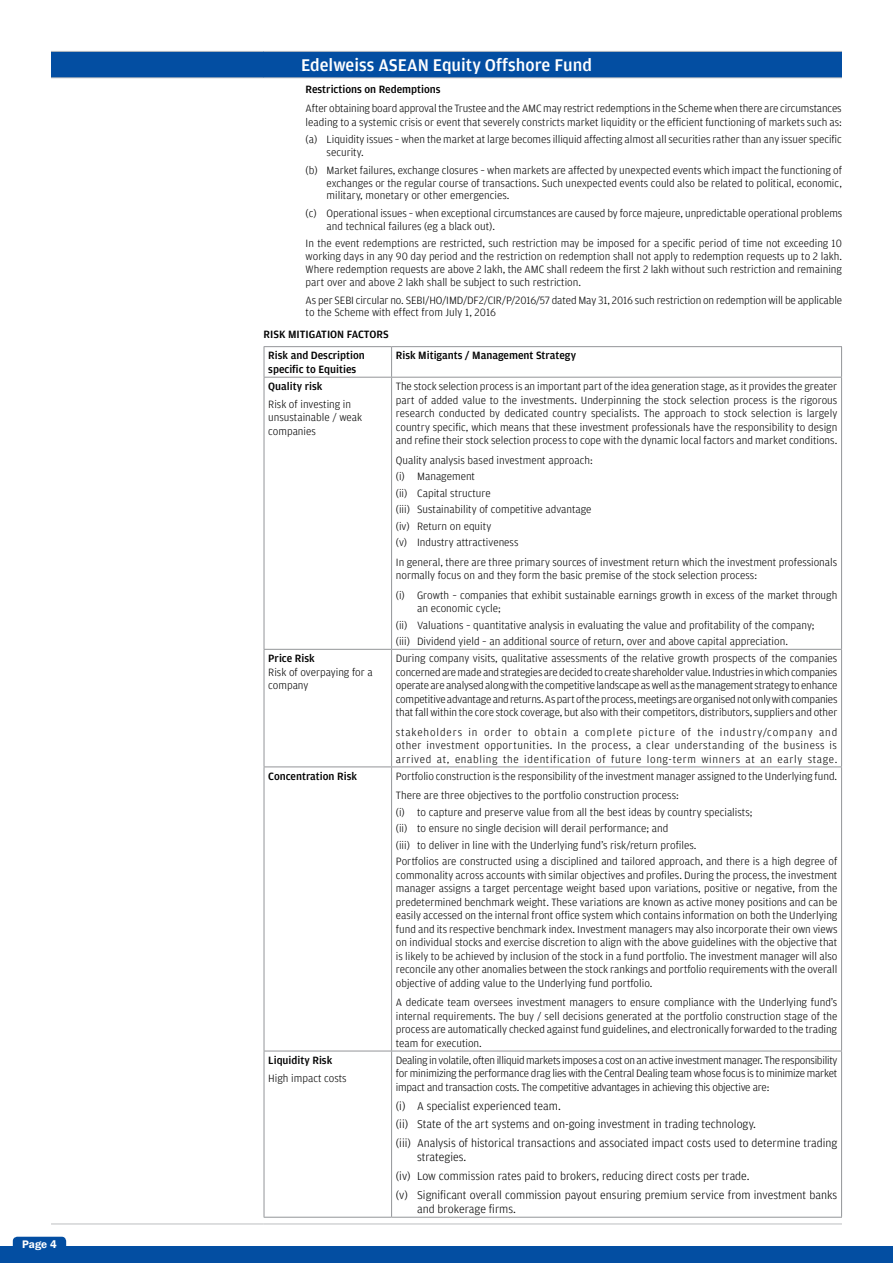
<style>
.page{position:relative;width:893px;height:1263px;background:#fff}
.page>*{position:absolute;margin:0;border:0;box-sizing:border-box;transform-origin:0 0}
.t1{font:500 18px "Amplitude";color:#fff}
.t2{font:300 12px/18.6px "Amplitude";color:#000}
.t3{font:300 11.25px/13.5px "Amplitude";color:#000}
.t4{font:500 11.25px/21.6px "Amplitude";color:#000}
.t5{font:600 11.25px "Franklin Gothic";color:#fff}
</style>
<div class="page">
<div style="left:0;top:1246px;width:893px;height:17px;background:#034ea2"></div>
<div style="left:13px;top:1237px;width:53px;height:14px;background:#034ea2;border-radius:4px"></div>
<div style="left:51px;top:51px;width:791px;height:27px;background:#034ea2"></div>
<hr style="left:51px;top:1223px;width:213px;height:1px;background:#bcbec0">
<hr style="left:264px;top:1223px;width:578px;height:1px;background:#bcbec0">
<hr style="left:51px;top:51px;width:213px;height:1px;background:#bcbec0">
<hr style="left:264px;top:51px;width:578px;height:1px;background:#bcbec0">
<hr style="left:51px;top:77px;width:213px;height:1px;background:#bcbec0">
<hr style="left:264px;top:77px;width:578px;height:1px;background:#bcbec0">
<hr style="left:264px;top:346px;width:128px;height:1px;background:#939598">
<hr style="left:264px;top:347px;width:1px;height:30px;background:#939598">
<hr style="left:392px;top:346px;width:450px;height:1px;background:#939598">
<hr style="left:391px;top:347px;width:1px;height:30px;background:#939598">
<hr style="left:841px;top:347px;width:1px;height:30px;background:#939598">
<hr style="left:264px;top:377px;width:128px;height:1px;background:#939598">
<hr style="left:264px;top:378px;width:1px;height:271px;background:#939598">
<hr style="left:392px;top:377px;width:450px;height:1px;background:#939598">
<hr style="left:391px;top:378px;width:1px;height:271px;background:#939598">
<hr style="left:841px;top:378px;width:1px;height:271px;background:#939598">
<hr style="left:264px;top:649px;width:128px;height:1px;background:#939598">
<hr style="left:264px;top:650px;width:1px;height:116px;background:#939598">
<hr style="left:392px;top:649px;width:450px;height:1px;background:#939598">
<hr style="left:391px;top:650px;width:1px;height:116px;background:#939598">
<hr style="left:841px;top:650px;width:1px;height:116px;background:#939598">
<hr style="left:264px;top:766px;width:128px;height:1px;background:#939598">
<hr style="left:264px;top:767px;width:1px;height:284px;background:#939598">
<hr style="left:392px;top:766px;width:450px;height:1px;background:#939598">
<hr style="left:391px;top:767px;width:1px;height:284px;background:#939598">
<hr style="left:841px;top:767px;width:1px;height:284px;background:#939598">
<hr style="left:264px;top:1051px;width:128px;height:1px;background:#939598">
<hr style="left:264px;top:1051px;width:1px;height:166px;background:#939598">
<hr style="left:392px;top:1051px;width:450px;height:1px;background:#939598">
<hr style="left:391px;top:1051px;width:1px;height:166px;background:#939598">
<hr style="left:841px;top:1051px;width:1px;height:166px;background:#939598">
<hr style="left:264px;top:1217px;width:128px;height:1px;background:#939598">
<hr style="left:392px;top:1217px;width:450px;height:1px;background:#939598">
<p class="t5" style="left:22px;top:1237px;width:36px">Page 4</p>
<h1 class="t1" style="left:301px;top:55px;width:292px">Edelweiss ASEAN Equity Offshore Fund</h1>
<p class="t4" style="left:306px;top:78px;width:136px">Restrictions on Redemptions</p>
<p class="t3" style="left:306px;top:101px;width:538px;line-height:14.2px">After obtaining board approval the Trustee and the AMC may restrict redemptions in the Scheme when there are circumstances leading to a systemic crisis or event that severely constricts market liquidity or the efficient functioning of markets such as:</p>
<p class="t3" style="left:327px;top:133px;width:517px;line-height:12.9px;text-indent:-21px">(a) Liquidity issues – when the market at large becomes illiquid affecting almost all securities rather than any issuer specific security.</p>
<p class="t3" style="left:327px;top:163px;width:517px;line-height:12.9px;text-align:justify;text-indent:-21px">(b) Market failures, exchange closures – when markets are affected by unexpected events which impact the functioning of exchanges or the regular course of transactions. Such unexpected events could also be related to political, economic, military, monetary or other emergencies.</p>
<p class="t3" style="left:327px;top:207px;width:517px;line-height:12.9px;text-indent:-21px">(c) Operational issues – when exceptional circumstances are caused by force majeure, unpredictable operational problems and technical failures (eg a black out).</p>
<p class="t3" style="left:306px;top:237px;width:538px;line-height:12.9px;text-align:justify">In the event redemptions are restricted, such restriction may be imposed for a specific period of time not exceeding 10 working days in any 90 day period and the restriction on redemption shall not apply to redemption requests up to 2 lakh.<br>Where redemption requests are above 2 lakh, the AMC shall redeem the first 2 lakh without such restriction and remaining part over and above 2 lakh shall be subject to such restriction.</p>
<p class="t3" style="left:306px;top:293px;width:538px;line-height:12.9px">As per SEBI circular no. SEBI/HO/IMD/DF2/CIR/P/2016/57 dated May 31, 2016 such restriction on redemption will be applicable to the Scheme with effect from July 1, 2016</p>
<p class="t4" style="left:268px;top:323px;width:122px;text-indent:-5px">RISK MITIGATION FACTORS<br>Risk and Description</p>
<p class="t4" style="left:268px;top:358px;width:90px">specific to Equities</p>
<p class="t4" style="left:396px;top:345px;width:182px">Risk Mitigants / Management Strategy</p>
<p class="t4" style="left:268px;top:376px;width:56px">Quality risk</p>
<p class="t3" style="left:268px;top:397px;width:95px">Risk of investing in unsustainable / weak companies</p>
<p class="t4" style="left:268px;top:648px;width:48px">Price Risk</p>
<p class="t3" style="left:268px;top:665px;width:106px">Risk of overpaying for a company</p>
<p class="t3" style="left:396px;top:380px;width:443px;text-align:justify">The stock selection process is an important part of the idea generation stage, as it provides the greater part of added value to the investments. Underpinning the stock selection process is the rigorous research conducted by dedicated country specialists. The approach to stock selection is largely country specific, which means that these investment professionals have the responsibility to design and refine their stock selection process to cope with the dynamic local factors and market conditions.</p>
<p class="t3" style="left:396px;top:452px;width:198px;line-height:16.5px">Quality analysis based investment approach: (i) Management<br>(ii) Capital structure<br>(iii) Sustainability of competitive advantage (iv) Return on equity<br>(v) Industry attractiveness</p>
<p class="t3" style="left:396px;top:555px;width:443px">In general, there are three primary sources of investment return which the investment professionals normally focus on and they form the basic premise of the stock selection process:</p>
<p class="t3" style="left:417px;top:588px;width:422px;text-indent:-21px">(i) Growth – companies that exhibit sustainable earnings growth in excess of the market through an economic cycle;</p>
<p class="t3" style="left:396px;top:617px;width:420px;line-height:16.5px">(ii) Valuations – quantitative analysis in evaluating the value and profitability of the company; (iii) Dividend yield – an additional source of return, over and above capital appreciation.</p>
<p class="t3" style="left:396px;top:652px;width:443px;text-align:justify">During company visits, qualitative assessments of the relative growth prospects of the companies concerned are made and strategies are decided to create shareholder value. Industries in which companies operate are analysed along with the competitive landscape as well as the management strategy to enhance competitive advantage and returns. As part of the process, meetings are organised not only with companies that fall within the core stock coverage, but also with their competitors, distributors, suppliers and other</p>
<p class="t3" style="left:396px;top:725px;width:443px;text-align:justify">stakeholders in order to obtain a complete picture of the industry/company and other investment opportunities. In the process, a clear understanding of the business is arrived at, enabling the identification of future long-term winners at an early stage.</p>
<p class="t4" style="left:268px;top:765px;width:90px">Concentration Risk</p>
<p class="t3" style="left:396px;top:766px;width:443px;line-height:19.5px">Portfolio construction is the responsibility of the investment manager assigned to the Underlying fund.<br>There are three objectives to the portfolio construction process:</p>
<p class="t3" style="left:396px;top:804px;width:443px;line-height:16.5px">(i) to capture and preserve value from all the best ideas by country specialists;<br>(ii) to ensure no single decision will derail performance; and<br>(iii) to deliver in line with the Underlying fund’s risk/return profiles.<br>Portfolios are constructed using a disciplined and tailored approach, and there is a high degree of</p>
<p class="t3" style="left:396px;top:868px;width:443px;text-align:justify">commonality across accounts with similar objectives and profiles. During the process, the investment manager assigns a target percentage weight based upon variations, positive or negative, from the predetermined benchmark weight. These variations are known as active money positions and can be easily accessed on the internal front office system which contains information on both the Underlying fund and its respective benchmark index. Investment managers may also incorporate their own views on individual stocks and exercise discretion to align with the above guidelines with the objective that is likely to be achieved by inclusion of the stock in a fund portfolio. The investment manager will also reconcile any other anomalies between the stock rankings and portfolio requirements with the overall objective of adding value to the Underlying fund portfolio.</p>
<p class="t3" style="left:396px;top:996px;width:443px;text-align:justify">A dedicate team oversees investment managers to ensure compliance with the Underlying fund’s internal requirements. The buy / sell decisions generated at the portfolio construction stage of the process are automatically checked against fund guidelines, and electronically forwarded to the trading team for execution.</p>
<p class="t4" style="left:268px;top:1049px;width:66px">Liquidity Risk</p>
<p class="t3" style="left:268px;top:1071px;width:80px">High impact costs</p>
<p class="t3" style="left:396px;top:1053px;width:443px;text-align:justify">Dealing in volatile, often illiquid markets imposes a cost on an active investment manager. The responsibility for minimizing the performance drag lies with the Central Dealing team whose focus is to minimize market impact and transaction costs. The competitive advantages in achieving this objective are:</p>
<p class="t2" style="left:396px;top:1096px;width:443px">(i) A specialist experienced team.<br>(ii) State of the art systems and on-going investment in trading technology.<br>(iii) Analysis of historical transactions and associated impact costs used to determine trading</p>
<p class="t2" style="left:396px;top:1148px;width:443px;text-indent:21px">strategies.<br>(iv) Low commission rates paid to brokers, reducing direct costs per trade.<br>(v) Significant overall commission payout ensuring premium service from investment banks</p>
<p class="t2" style="left:417px;top:1200px;width:100px">and brokerage firms.</p>
</div>
